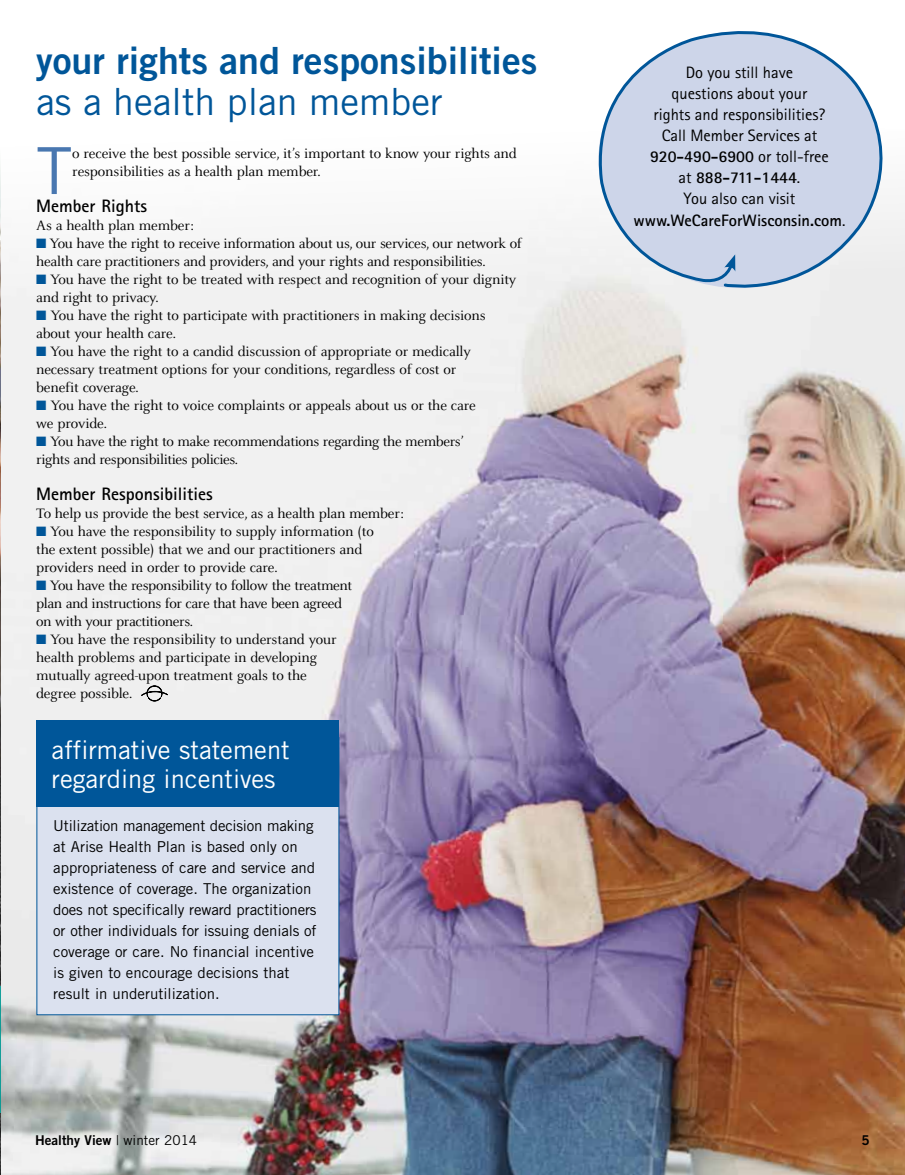
<style>
.page{position:relative;width:905px;height:1175px;background:#fff}
.page>*{position:absolute;margin:0;border:0;box-sizing:border-box;transform-origin:0 0}
.t1{font:64.8px "Trade Gothic LT Std";color:#4977b0}
.t2{font:37.5px "Trade Gothic LT Std Bd 2";color:#005699}
.t3{font:37.5px "Trade Gothic LT Std";color:#005699}
.t4{font:25.5px/28.5px "Trade Gothic LT Std";color:#fff}
.t5{font:700 18px "Rotis Sans Serif OTF";color:#000}
.t6{font:16.5px/21px "Rotis Sans Serif OTF";color:#000;text-align:center}
.t7{font:15px/18px "Celeste OT";letter-spacing:-.01em;color:#000}
.t8{font:15px/21px "Trade Gothic LT Std";color:#000}
.t9{font:13.5px "Trade Gothic LT Std Bd 2";color:#000}
.s1{color:#005699}
.s2{font-weight:700}
.s3{font-family:"Trade Gothic LT Std"}
</style>
<div class="page">
<img style="left:0;top:346px;width:1px;height:828px">
<hr style="left:0;top:986px;width:1px;height:126px;background:#009993">
<img style="left:1px;top:346px;width:903px;height:828px">
<svg style="left:0;top:167px;width:904px;height:179px;fill:#f3f3f3"></svg>
<svg style="left:141px;top:685px;width:26px;height:16px"></svg>
<svg style="left:590px;top:31px;width:314px;height:268px"></svg>
<svg style="left:724px;top:254px;width:11px;height:17px"></svg>
<div style="left:36px;top:737px;width:303px;height:278px;background:#dbe1ef"></div>
<div style="left:37px;top:720px;width:302px;height:87px;background:#005699"></div>
<h2 class="t2" style="left:36px;top:38px;width:502px">your rights and responsibilities</h2>
<h2 class="t3" style="left:36px;top:79px;width:408px">as a health plan member</h2>
<h1 class="t1" style="left:36px;top:132px;width:38px">T</h1>
<p class="t7" style="left:72px;top:145px;width:446px">o receive the best possible service, it’s important to know your rights and responsibilities as a health plan member.</p>
<p class="t5" style="left:36px;top:194px;width:112px">Member Rights</p>
<p class="t7" style="left:36px;top:217px;width:159px">As a health plan member:</p>
<p class="t7" style="left:36px;top:235px;width:487px"><span class="s1">■</span> You have the right to receive information about us, our services, our network of health care practitioners and providers, and your rights and responsibilities.</p>
<p class="t7" style="left:36px;top:271px;width:481px"><span class="s1">■</span> You have the right to be treated with respect and recognition of your dignity and right to privacy.</p>
<p class="t7" style="left:36px;top:307px;width:451px"><span class="s1">■</span> You have the right to participate with practitioners in making decisions about your health care.</p>
<p class="t7" style="left:36px;top:343px;width:436px"><span class="s1">■</span> You have the right to a candid discussion of appropriate or medically necessary treatment options for your conditions, regardless of cost or benefit coverage.</p>
<p class="t7" style="left:36px;top:397px;width:441px"><span class="s1">■</span> You have the right to voice complaints or appeals about us or the care we provide.</p>
<p class="t7" style="left:36px;top:433px;width:429px"><span class="s1">■</span> You have the right to make recommendations regarding the members’ rights and responsibilities policies.</p>
<p class="t5" style="left:36px;top:482px;width:178px">Member Responsibilities</p>
<p class="t7" style="left:36px;top:505px;width:369px">To help us provide the best service, as a health plan member:</p>
<p class="t7" style="left:36px;top:523px;width:339px"><span class="s1">■</span> You have the responsibility to supply information (to the extent possible) that we and our practitioners and providers need in order to provide care.</p>
<p class="t7" style="left:36px;top:577px;width:317px"><span class="s1">■</span> You have the responsibility to follow the treatment plan and instructions for care that have been agreed on with your practitioners.</p>
<p class="t7" style="left:36px;top:631px;width:302px"><span class="s1">■</span> You have the responsibility to understand your health problems and participate in developing mutually agreed-upon treatment goals to the degree possible.</p>
<h3 class="t4" style="left:52px;top:735px;width:239px">affirmative statement regarding incentives</h3>
<p class="t8" style="left:53px;top:814px;width:265px">Utilization management decision making at Arise Health Plan is based only on appropriateness of care and service and existence of coverage. The organization does not specifically reward practitioners or other individuals for issuing denials of coverage or care. No financial incentive is given to encourage decisions that result in underutilization.</p>
<p class="t6" style="left:633px;top:62px;width:213px">Do you still have<br>questions about your<br>rights and responsibilities?<br>Call Member Services at<br><span class="s2">920-490-6900</span> or toll-free<br>at <span class="s2">888-711-1444</span>.<br>You also can visit <span class="s2">www.WeCareForWisconsin.com</span>.</p>
<p class="t9" style="left:35px;top:1132px;width:164px">Healthy View <span class="s3">| winter 2014</span></p>
<p class="t9" style="left:861px;top:1132px;width:10px">5</p>
</div>
